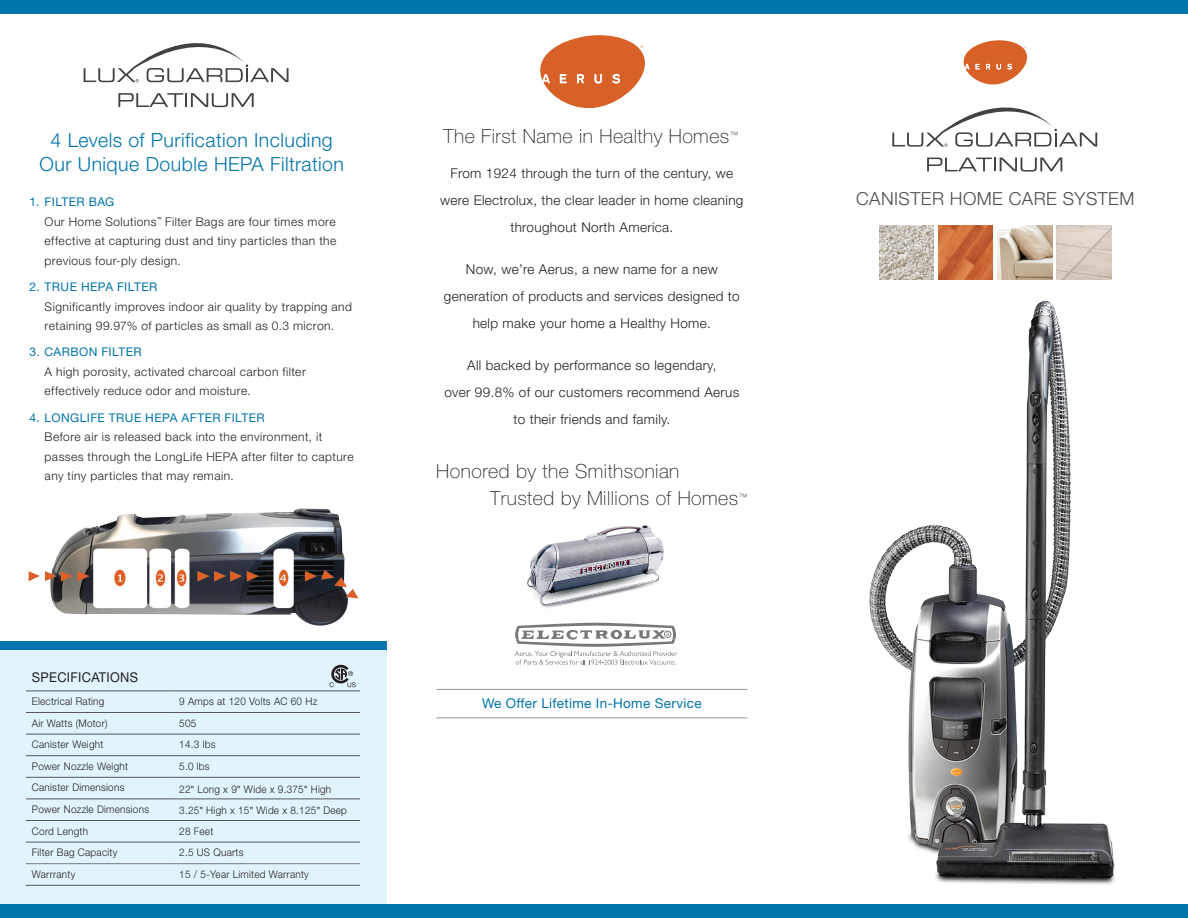
<style>
.page{position:relative;width:1188px;height:918px;background:#fff}
.page>*{position:absolute;margin:0;border:0;box-sizing:border-box;transform-origin:0 0}
.t1{font:100 19.5px "Helvetica Neue LT Std";letter-spacing:.025em;color:#231f20}
.t2{font:300 19.5px/24px "Helvetica Neue LT Std";letter-spacing:.02em;color:#0074ac;text-align:center}
.t3{font:300 18px "Helvetica Neue LT Std";letter-spacing:.025em;color:#4b4c4d}
.t4{font:300 13.5px/27px "Helvetica Neue LT Std";letter-spacing:.025em;color:#231f20;text-align:center}
.t5{font:13.5px "Helvetica Neue LT Std";letter-spacing:.025em;color:#0074ac}
.Specifications{font:13.5px "Helvetica Neue LT Std";letter-spacing:.025em;color:#231f20;scale:.95 1}
.Body_copy{font:300 12px/19.5px "Helvetica Neue LT Std";letter-spacing:.04em;color:#231f20}
.Specifications-2{font:300 10.5px "Helvetica Neue LT Std";letter-spacing:.025em;color:#231f20;scale:.95 1}
.t6{font:100 8.7px "Helvetica Neue LT Std";color:#231f20}
.s1{font-weight:400;color:#0074ac}
.s2{font-family:"Myriad Pro";font-weight:400}
</style>
<div class="page">
<div style="left:0;top:650px;width:387px;height:255px;background:#e1f4fc"></div>
<div style="left:0;top:641px;width:387px;height:9px;background:#0074ac"></div>
<div style="left:0;top:904px;width:1188px;height:14px;background:#0074ac"></div>
<div style="left:0;top:0;width:1188px;height:14px;background:#0074ac"></div>
<svg style="left:515px;top:623px;width:162px;height:42px"></svg>
<hr style="left:436px;top:718px;width:311px;height:1px;background:#939598">
<hr style="left:436px;top:689px;width:311px;height:1px;background:#939598">
<svg style="left:963px;top:40px;width:65px;height:45px"></svg>
<img style="left:1057px;top:225px;width:54px;height:55px">
<img style="left:879px;top:225px;width:55px;height:55px">
<img style="left:998px;top:225px;width:54px;height:55px">
<img style="left:938px;top:225px;width:55px;height:55px">
<svg style="left:892px;top:107px;width:205px;height:40px"></svg>
<svg style="left:927px;top:158px;width:135px;height:14px"></svg>
<svg style="left:84px;top:43px;width:205px;height:39px"></svg>
<svg style="left:118px;top:93px;width:136px;height:14px"></svg>
<img style="left:869px;top:300px;width:246px;height:585px">
<img style="left:527px;top:525px;width:137px;height:98px">
<svg style="left:540px;top:35px;width:105px;height:73px"></svg>
<img style="left:28px;top:508px;width:331px;height:118px">
<hr style="left:26px;top:691px;width:147px;height:1px;background:#57585a">
<hr style="left:173px;top:691px;width:187px;height:1px;background:#57585a">
<hr style="left:26px;top:712px;width:147px;height:1px;background:#57585a">
<hr style="left:173px;top:712px;width:187px;height:1px;background:#57585a">
<hr style="left:26px;top:734px;width:147px;height:1px;background:#57585a">
<hr style="left:173px;top:734px;width:187px;height:1px;background:#57585a">
<hr style="left:26px;top:755px;width:147px;height:1px;background:#57585a">
<hr style="left:173px;top:755px;width:187px;height:1px;background:#57585a">
<hr style="left:26px;top:777px;width:147px;height:1px;background:#57585a">
<hr style="left:173px;top:777px;width:187px;height:1px;background:#57585a">
<hr style="left:26px;top:799px;width:147px;height:1px;background:#57585a">
<hr style="left:173px;top:799px;width:187px;height:1px;background:#57585a">
<hr style="left:26px;top:820px;width:147px;height:1px;background:#57585a">
<hr style="left:173px;top:820px;width:187px;height:1px;background:#57585a">
<hr style="left:26px;top:842px;width:147px;height:1px;background:#57585a">
<hr style="left:173px;top:842px;width:187px;height:1px;background:#57585a">
<hr style="left:26px;top:863px;width:147px;height:1px;background:#787a7d">
<hr style="left:173px;top:863px;width:187px;height:1px;background:#787a7d">
<hr style="left:26px;top:885px;width:147px;height:1px;background:#57585a">
<hr style="left:173px;top:885px;width:187px;height:1px;background:#57585a">
<svg style="left:330px;top:665px;width:26px;height:22px"></svg>
<p class="t2" style="left:39px;top:128px;width:306px">4 Levels of Purification Including<br>Our Unique Double HEPA Filtration</p>
<p class="Body_copy" style="left:45px;top:192px;width:293px;text-indent:-15px"><span class="s1">1. FILTER BAG<br></span>Our Home Solutions<sup>™</sup> Filter Bags are four times more effective at capturing dust and tiny particles than the previous four-ply design.</p>
<p class="Body_copy" style="left:45px;top:277px;width:309px;text-indent:-15px"><span class="s1">2. TRUE HEPA FILTER<br></span>Significantly improves indoor air quality by trapping and retaining 99.97% of particles as small as 0.3 micron.</p>
<p class="Body_copy" style="left:45px;top:342px;width:263px;text-indent:-15px"><span class="s1">3. CARBON FILTER<br></span>A high porosity, activated charcoal carbon filter effectively reduce odor and moisture.</p>
<p class="Body_copy" style="left:45px;top:407px;width:311px;text-indent:-15px"><span class="s1">4. LONGLIFE TRUE HEPA AFTER FILTER<br></span>Before air is released back into the environment, it passes through the LongLife HEPA after filter to capture any tiny particles that may remain.</p>
<p class="Specifications" style="left:32px;top:669px;width:113px">SPECIFICATIONS</p>
<p class="Specifications-2" style="left:32px;top:695px;width:78px">Electrical Rating</p>
<p class="Specifications-2" style="left:179px;top:695px;width:147px">9 Amps at 120 Volts AC 60 Hz</p>
<p class="Specifications-2" style="left:32px;top:716px;width:81px">Air Watts (Motor)</p>
<p class="Specifications-2" style="left:179px;top:716px;width:20px">505</p>
<p class="Specifications-2" style="left:32px;top:738px;width:77px">Canister Weight</p>
<p class="Specifications-2" style="left:179px;top:738px;width:40px">14.3 lbs</p>
<p class="Specifications-2" style="left:32px;top:760px;width:103px">Power Nozzle Weight</p>
<p class="Specifications-2" style="left:179px;top:760px;width:34px">5.0 lbs</p>
<p class="Specifications-2" style="left:32px;top:781px;width:99px">Canister Dimensions</p>
<p class="Specifications-2" style="left:179px;top:782px;width:162px">22<span class="s2">"</span> Long x 9<span class="s2">"</span> Wide x 9.375<span class="s2">"</span> High</p>
<p class="Specifications-2" style="left:32px;top:803px;width:125px">Power Nozzle Dimensions</p>
<p class="Specifications-2" style="left:179px;top:804px;width:178px">3.25<span class="s2">"</span> High x 15<span class="s2">"</span> Wide x 8.125<span class="s2">"</span> Deep</p>
<p class="Specifications-2" style="left:32px;top:824px;width:61px">Cord Length</p>
<p class="Specifications-2" style="left:179px;top:824px;width:37px">28 Feet</p>
<p class="Specifications-2" style="left:32px;top:846px;width:91px">Filter Bag Capacity</p>
<p class="Specifications-2" style="left:179px;top:846px;width:69px">2.5 US Quarts</p>
<p class="Specifications-2" style="left:32px;top:868px;width:47px">Warrranty</p>
<p class="Specifications-2" style="left:179px;top:868px;width:138px">15 / 5-Year Limited Warranty</p>
<p class="t1" style="left:443px;top:125px;width:287px">The First Name in Healthy Homes</p>
<p class="t6" style="left:730px;top:130px;width:10px">™</p>
<p class="t4" style="left:440px;top:159px;width:305px">From 1924 through the turn of the century, we were Electrolux, the clear leader in home cleaning throughout North America.</p>
<p class="t4" style="left:444px;top:255px;width:297px">Now, we’re Aerus, a new name for a new generation of products and services designed to help make your home a Healthy Home.</p>
<p class="t4" style="left:444px;top:351px;width:296px">All backed by performance so legendary,<br>over 99.8% of our customers recommend Aerus to their friends and family.</p>
<p class="t1" style="left:436px;top:460px;width:245px">Honored by the Smithsonian</p>
<p class="t1" style="left:490px;top:487px;width:249px">Trusted by Millions of Homes</p>
<p class="t6" style="left:739px;top:492px;width:10px">™</p>
<p class="t5" style="left:482px;top:695px;width:221px">We Offer Lifetime In-Home Service</p>
<p class="t3" style="left:856px;top:188px;width:280px">CANISTER HOME CARE SYSTEM</p>
</div>
